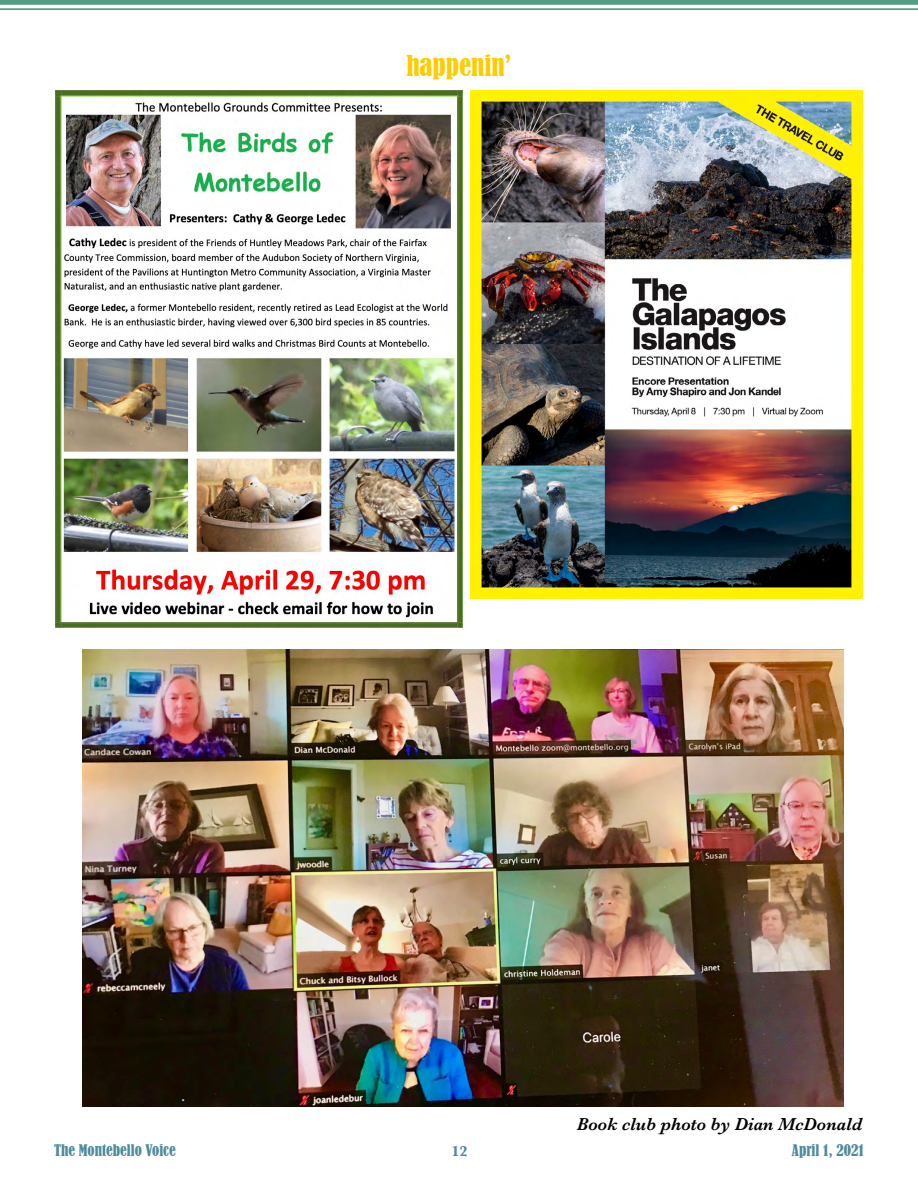
<style>
.page{position:relative;width:918px;height:1188px;background:#fff}
.page>*{position:absolute;margin:0;border:0;box-sizing:border-box;transform-origin:0 0}
.t1{font:condensed 27px "Bernard";color:#fc0}
.t2{font:italic 600 18px "Baskerville";color:#000}
.t3{font:condensed 15px "Bernard";color:#4e8b9c}
.t4{font:700 15px "Baskerville";color:#4e8b9c}
</style>
<div class="page">
<div style="left:0;top:0;width:918px;height:5px;background:#569d86"></div>
<hr style="left:0;top:8px;width:918px;height:2px;background:#569d86">
<img style="left:56px;top:91px;width:407px;height:537px">
<img style="left:470px;top:91px;width:392px;height:508px">
<img style="left:83px;top:649px;width:760px;height:457px">
<h1 class="t1" style="left:406px;top:50px;width:107px">happenin’</h1>
<p class="t2" style="left:577px;top:1112px;width:287px">Book club photo by Dian McDonald</p>
<p class="t3" style="left:54px;top:1141px;width:123px">The Montebello Voice</p>
<p class="t4" style="left:452px;top:1140px;width:18px">12</p>
<p class="t3" style="left:792px;top:1141px;width:74px">April 1, 2021</p>
</div>
